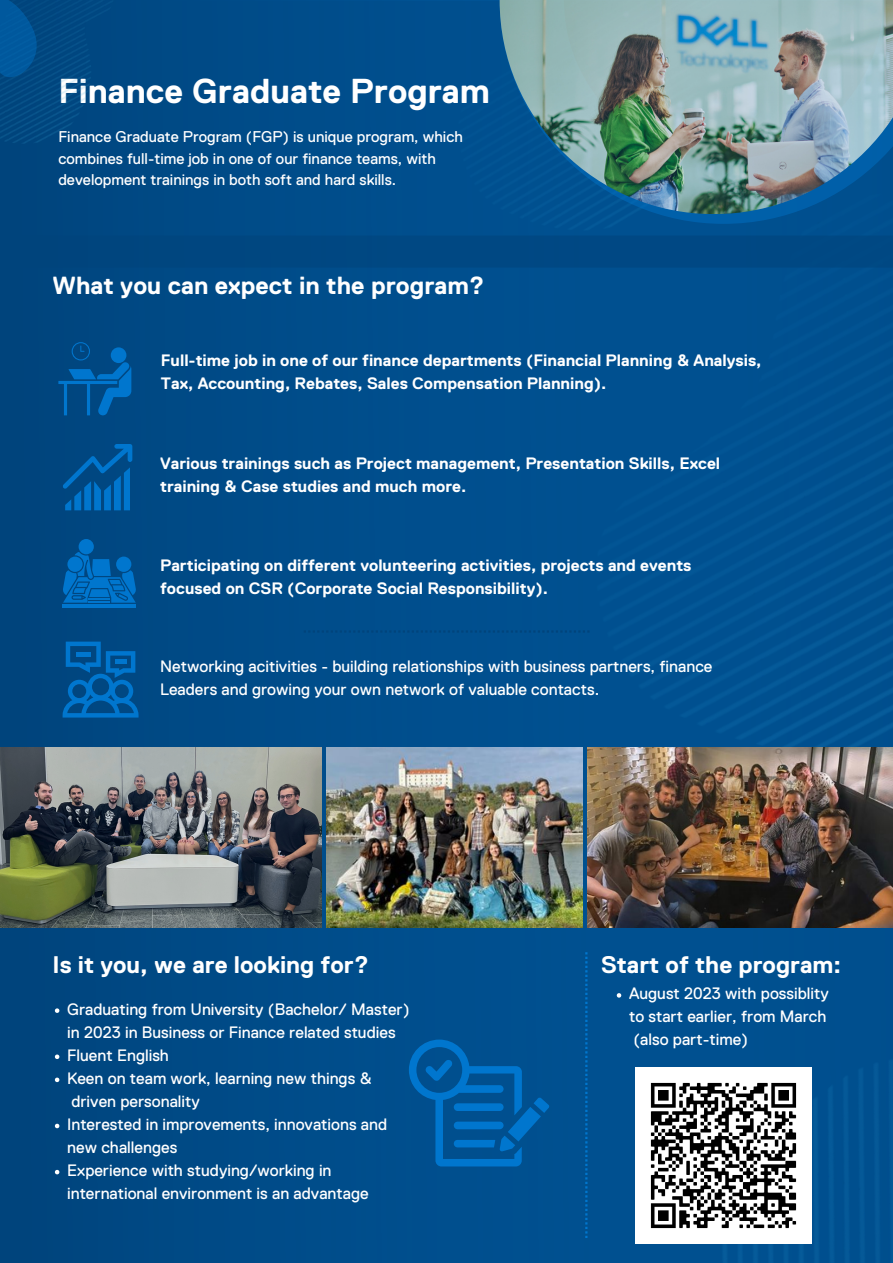
<style>
.page{position:relative;width:893px;height:1263px;background:#fff}
.page>*{position:absolute;margin:0;border:0;box-sizing:border-box;transform-origin:0 0}
.t1{font:700 34.58px "Dell Replica";color:#fff}
.t2{font:700 24.75px "Dell Replica";color:#fff}
.t3{font:700 24px "Dell Replica";color:#fff}
.t4{font:16.5px/23.1px "Dell Replica";color:#fff}
.t5{font:700 16.5px/23.1px "Dell Replica";color:#fff}
.t6{font:15.6px/21.4px "Dell Replica";color:#fff}
</style>
<div class="page">
<div style="left:0;top:0;width:893px;height:1263px;background:linear-gradient(to right,#004781,#015495)"></div>
<img style="left:0;top:747px;width:322px;height:181px">
<svg style="left:499px;top:214px;width:394px;height:10px;background:#005395"></svg>
<img style="left:499px;top:0;width:394px;height:214px">
<div style="left:0;top:0;width:169px;height:188px;background:#004882"></div>
<svg style="left:0;top:0;width:45px;height:88px;background:#015190"></svg>
<div style="left:0;top:236px;width:893px;height:32px;background:#004883"></div>
<hr style="left:63px;top:604px;width:73px;height:4px;background:#0076ce">
<div style="left:79px;top:539px;width:15px;height:15px;background:#0076ce;border-radius:50%"></div>
<svg style="left:63px;top:552px;width:73px;height:51px;background:#0064b0"></svg>
<div style="left:116px;top:557px;width:15px;height:15px;background:#0076ce;border-radius:50%"></div>
<svg style="left:63px;top:642px;width:75px;height:75px;background:#005aa1"></svg>
<div style="left:115px;top:659px;width:12px;height:5px;background:#0076ce"></div>
<svg style="left:58px;top:342px;width:74px;height:73px;background:#005598"></svg>
<svg style="left:63px;top:444px;width:69px;height:66px;background:#00579c"></svg>
<img style="left:587px;top:747px;width:306px;height:181px">
<img style="left:326px;top:747px;width:257px;height:181px">
<svg style="left:409px;top:1039px;width:140px;height:127px;background:#005aa1"></svg>
<svg style="left:304px;top:630px;width:285px;height:3px"></svg>
<svg style="left:585px;top:952px;width:2px;height:286px"></svg>
<img style="left:635px;top:1068px;width:176px;height:175px">
<svg style="left:55px;top:1008px;width:4px;height:5px"></svg>
<svg style="left:55px;top:1054px;width:4px;height:5px"></svg>
<svg style="left:55px;top:1077px;width:4px;height:5px"></svg>
<svg style="left:55px;top:1124px;width:4px;height:4px"></svg>
<svg style="left:55px;top:1170px;width:4px;height:4px"></svg>
<svg style="left:617px;top:993px;width:4px;height:5px"></svg>
<h1 class="t1" style="left:58px;top:76px;width:433px">Finance Graduate Program</h1>
<p class="t6" style="left:58px;top:127px;width:406px">Finance Graduate Program (FGP) is unique program, which combines full-time job in one of our finance teams, with development trainings in both soft and hard skills.</p>
<h2 class="t2" style="left:52px;top:274px;width:434px">What you can expect in the program?</h2>
<p class="t5" style="left:161px;top:350px;width:602px">Full-time job in one of our finance departments (Financial Planning &amp; Analysis,<br>Tax, Accounting, Rebates, Sales Compensation Planning).</p>
<p class="t5" style="left:160px;top:453px;width:561px">Various trainings such as Project management, Presentation Skills, Excel training &amp; Case studies and much more.</p>
<p class="t5" style="left:160px;top:554px;width:533px">Participating on different volunteering activities, projects and events focused on CSR (Corporate Social Responsibility).</p>
<p class="t4" style="left:160px;top:656px;width:554px">Networking acitivities - building relationships with business partners, finance<br>Leaders and growing your own network of valuable contacts.</p>
<h3 class="t3" style="left:52px;top:954px;width:318px">Is it you, we are looking for?</h3>
<p class="t4" style="left:67px;top:998px;width:344px">Graduating from University (Bachelor/ Master) in 2023 in Business or Finance related studies Fluent English<br>Keen on team work, learning new things &amp; driven personality<br>Interested in improvements, innovations and new challenges<br>Experience with studying/working in international environment is an advantage</p>
<h3 class="t3" style="left:601px;top:954px;width:241px">Start of the program:</h3>
<p class="t4" style="left:629px;top:983px;width:201px">August 2023 with possiblity to start earlier, from March (also part-time)</p>
</div>
